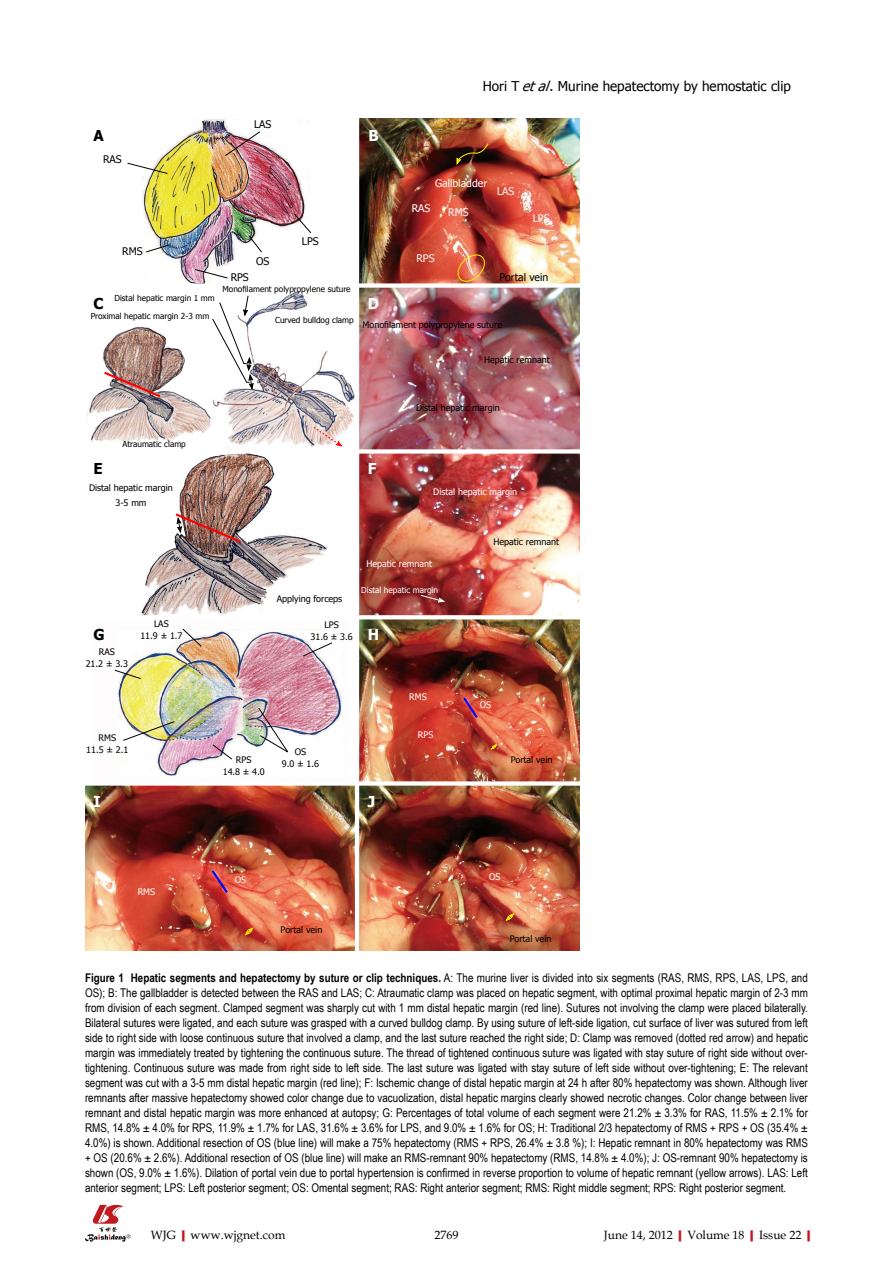
<style>
.page{position:relative;width:893px;height:1263px;background:#fff}
.page>*{position:absolute;margin:0;border:0;box-sizing:border-box;transform-origin:0 0}
.t1{font:700 15px "Tahoma";color:#fff}
.t2{font:700 15px "Tahoma";color:#000}
.t3{font:13.5px "Tahoma";color:#000}
.t4{font:12px/15px "Arial Narrow";color:#000;text-align:justify}
.t5{font:12px "Book Antiqua";color:#000}
.t6{font:10.5px "Tahoma";color:#000}
.t7{font:10.5px "Tahoma";color:#fff}
.t8{font:9px/12px "Tahoma";color:#000;text-align:center}
.t9{font:9px "Tahoma";color:#fff}
.t10{font:8.25px/18px "Tahoma";color:#000}
.t11{font:8.25px "Tahoma";color:#fff}
.s1{font-style:italic}
.s2{font-weight:700}
.s3{font-weight:700;color:#c01920}
</style>
<div class="page">
<img style="left:85px;top:119px;width:495px;height:831px">
<hr style="left:355px;top:117px;width:4px;height:838px;background:#fff">
<div style="left:79px;top:283px;width:506px;height:5px;background:#fff"></div>
<div style="left:83px;top:449px;width:502px;height:5px;background:#fff"></div>
<hr style="left:83px;top:615px;width:502px;height:4px;background:#fff">
<div style="left:83px;top:781px;width:502px;height:5px;background:#fff"></div>
<svg style="left:225px;top:131px;width:35px;height:25px"></svg>
<svg style="left:127px;top:163px;width:41px;height:11px"></svg>
<svg style="left:146px;top:244px;width:23px;height:8px"></svg>
<svg style="left:195px;top:269px;width:33px;height:9px"></svg>
<svg style="left:248px;top:235px;width:14px;height:18px"></svg>
<svg style="left:294px;top:214px;width:17px;height:19px"></svg>
<svg style="left:456px;top:143px;width:32px;height:21px"></svg>
<svg style="left:456px;top:253px;width:30px;height:31px"></svg>
<svg style="left:212px;top:295px;width:42px;height:94px"></svg>
<img style="left:102px;top:370px;width:61px;height:29px">
<svg style="left:313px;top:427px;width:29px;height:19px"></svg>
<img style="left:173px;top:512px;width:71px;height:33px">
<svg style="left:420px;top:595px;width:24px;height:7px"></svg>
<svg style="left:182px;top:628px;width:20px;height:19px"></svg>
<svg style="left:114px;top:670px;width:27px;height:9px"></svg>
<svg style="left:123px;top:721px;width:52px;height:20px"></svg>
<svg style="left:212px;top:744px;width:20px;height:16px"></svg>
<svg style="left:258px;top:707px;width:31px;height:46px"></svg>
<svg style="left:303px;top:642px;width:30px;height:14px"></svg>
<svg style="left:461px;top:695px;width:19px;height:25px"></svg>
<svg style="left:210px;top:868px;width:20px;height:27px"></svg>
<svg style="left:491px;top:744px;width:6px;height:5px"></svg>
<svg style="left:245px;top:928px;width:8px;height:7px"></svg>
<svg style="left:506px;top:913px;width:8px;height:8px"></svg>
<svg style="left:85px;top:1205px;width:46px;height:37px"></svg>
<p class="t6" style="left:254px;top:117px;width:19px">LAS</p>
<p class="t2" style="left:94px;top:125px;width:12px">A</p>
<p class="t1" style="left:368px;top:125px;width:12px">B</p>
<p class="t6" style="left:103px;top:152px;width:20px">RAS</p>
<p class="t6" style="left:122px;top:244px;width:22px">RMS</p>
<p class="t6" style="left:256px;top:254px;width:15px">OS</p>
<p class="t6" style="left:231px;top:270px;width:20px">RPS</p>
<p class="t6" style="left:302px;top:234px;width:18px">LPS</p>
<p class="t3" style="left:483px;top:77px;width:310px">Hori T <span class="s1">etal</span>. Murine hepatectomy by hemostatic clip</p>
<p class="t7" style="left:435px;top:176px;width:53px">Gallbladder</p>
<p class="t7" style="left:412px;top:201px;width:20px">RAS</p>
<p class="t7" style="left:448px;top:206px;width:22px">RMS</p>
<p class="t7" style="left:497px;top:185px;width:19px">LAS</p>
<p class="t7" style="left:533px;top:211px;width:18px">LPS</p>
<p class="t7" style="left:416px;top:251px;width:20px">RPS</p>
<p class="t6" style="left:500px;top:270px;width:50px">Portal vein</p>
<p class="t10" style="left:91px;top:288px;width:126px;text-indent:24px">Distal hepatic margin 1 mm<br>Proximal hepatic margin 2-3 mm</p>
<p class="t2" style="left:94px;top:292px;width:12px">C</p>
<p class="t10" style="left:223px;top:280px;width:130px">Monofilament polypropylene suture</p>
<p class="t10" style="left:275px;top:310px;width:80px">Curved bulldog clamp</p>
<p class="t1" style="left:368px;top:292px;width:13px">D</p>
<p class="t8" style="left:362px;top:318px;width:141px">Monofilament polypropylene suture</p>
<p class="t8" style="left:484px;top:353px;width:67px">Hepatic remnant</p>
<p class="t8" style="left:416px;top:401px;width:85px">Distal hepatic margin</p>
<p class="t10" style="left:123px;top:435px;width:65px">Atraumatic clamp</p>
<p class="t2" style="left:94px;top:458px;width:11px">E</p>
<p class="t1" style="left:368px;top:458px;width:10px">F</p>
<p class="t8" style="left:89px;top:480px;width:85px;line-height:15px">Distal hepatic margin<br>3-5 mm</p>
<p class="t9" style="left:433px;top:486px;width:85px">Distal hepatic margin</p>
<p class="t8" style="left:493px;top:535px;width:67px">Hepatic remnant</p>
<p class="t8" style="left:277px;top:593px;width:67px">Applying forceps</p>
<p class="t9" style="left:366px;top:558px;width:67px">Hepatic remnant</p>
<p class="t11" style="left:361px;top:584px;width:78px">Distal hepatic margin</p>
<p class="t8" style="left:140px;top:617px;width:43px">LAS<br>11.9 ± 1.7</p>
<p class="t8" style="left:310px;top:618px;width:44px">LPS<br>31.6 ± 3.6</p>
<p class="t2" style="left:94px;top:624px;width:13px">G</p>
<p class="t1" style="left:368px;top:624px;width:13px">H</p>
<p class="t8" style="left:86px;top:645px;width:44px">RAS<br>21.2 ± 3.3</p>
<p class="t8" style="left:86px;top:731px;width:44px">RMS<br>11.5 ± 2.1</p>
<p class="t8" style="left:223px;top:753px;width:44px">RPS<br>14.8 ± 4.0</p>
<p class="t8" style="left:282px;top:745px;width:39px">OS<br>9.0 ± 1.6</p>
<p class="t1" style="left:94px;top:791px;width:9px">I</p>
<p class="t1" style="left:368px;top:791px;width:9px">J</p>
<p class="t9" style="left:138px;top:886px;width:19px">RMS</p>
<p class="t9" style="left:235px;top:874px;width:13px">OS</p>
<p class="t8" style="left:281px;top:923px;width:43px">Portal vein</p>
<p class="t9" style="left:409px;top:691px;width:19px">RMS</p>
<p class="t9" style="left:418px;top:728px;width:17px">RPS</p>
<p class="t9" style="left:480px;top:699px;width:13px">OS</p>
<p class="t8" style="left:511px;top:754px;width:43px">Portal vein</p>
<p class="t9" style="left:489px;top:870px;width:13px">OS</p>
<p class="t8" style="left:510px;top:933px;width:43px">Portal vein</p>
<p class="t4" style="left:85px;top:970px;width:724px"><span class="s2">Figure 1 Hepatic segments and hepatectomy by suture or clip techniques.</span> A: The murine liver is divided into six segments (RAS, RMS, RPS, LAS, LPS, and OS); B: The gallbladder is detected between the RAS and LAS; C: Atraumatic clamp was placed on hepatic segment, with optimal proximal hepatic margin of 2-3 mm from division of each segment. Clamped segment was sharply cut with 1 mm distal hepatic margin (red line). Sutures not involving the clamp were placed bilaterally.<br>Bilateral sutures were ligated, and each suture was grasped with a curved bulldog clamp. By using suture of left-side ligation, cut surface of liver was sutured from left side to right side with loose continuous suture that involved a clamp, and the last suture reached the right side; D: Clamp was removed (dotted red arrow) and hepatic margin was immediately treated by tightening the continuous suture. The thread of tightened continuous suture was ligated with stay suture of right side without over&shy;tightening. Continuous suture was made from right side to left side. The last suture was ligated with stay suture of left side without over-tightening; E: The relevant segment was cut with a 3-5 mm distal hepatic margin (red line); F: Ischemic change of distal hepatic margin at 24 h after 80% hepatectomy was shown. Although liver remnants after massive hepatectomy showed color change due to vacuolization, distal hepatic margins clearly showed necrotic changes. Color change between liver remnant and distal hepatic margin was more enhanced at autopsy; G: Percentages of total volume of each segment were 21.2% ± 3.3% for RAS, 11.5% ± 2.1% for RMS, 14.8% ± 4.0% for RPS, 11.9% ± 1.7% for LAS, 31.6% ± 3.6% for LPS, and 9.0% ± 1.6% for OS; H: Traditional 2/3 hepatectomy of RMS + RPS + OS (35.4% ± 4.0%) is shown. Additional resection of OS (blue line) will make a 75% hepatectomy (RMS + RPS, 26.4% ± 3.8 %); I: Hepatic remnant in 80% hepatectomy was RMS + OS (20.6% ± 2.6%). Additional resection of OS (blue line) will make an RMS-remnant 90% hepatectomy (RMS, 14.8% ± 4.0%); J: OS-remnant 90% hepatectomy is shown (OS, 9.0% ± 1.6%). Dilation of portal vein due to portal hypertension is confirmed in reverse proportion to volume of hepatic remnant (yellow arrows). LAS: Left anterior segment; LPS: Left posterior segment; OS: Omental segment; RAS: Right anterior segment; RMS: Right middle segment; RPS: Right posterior segment.</p>
<p class="t5" style="left:151px;top:1226px;width:136px">WJG<span class="s3">|</span>www.wjgnet.com</p>
<p class="t5" style="left:434px;top:1226px;width:25px">2769</p>
<p class="t5" style="left:604px;top:1226px;width:214px">June 14, 2012<span class="s3">|</span>Volume 18<span class="s3">|</span>Issue 22<span class="s3">|</span></p>
</div>
